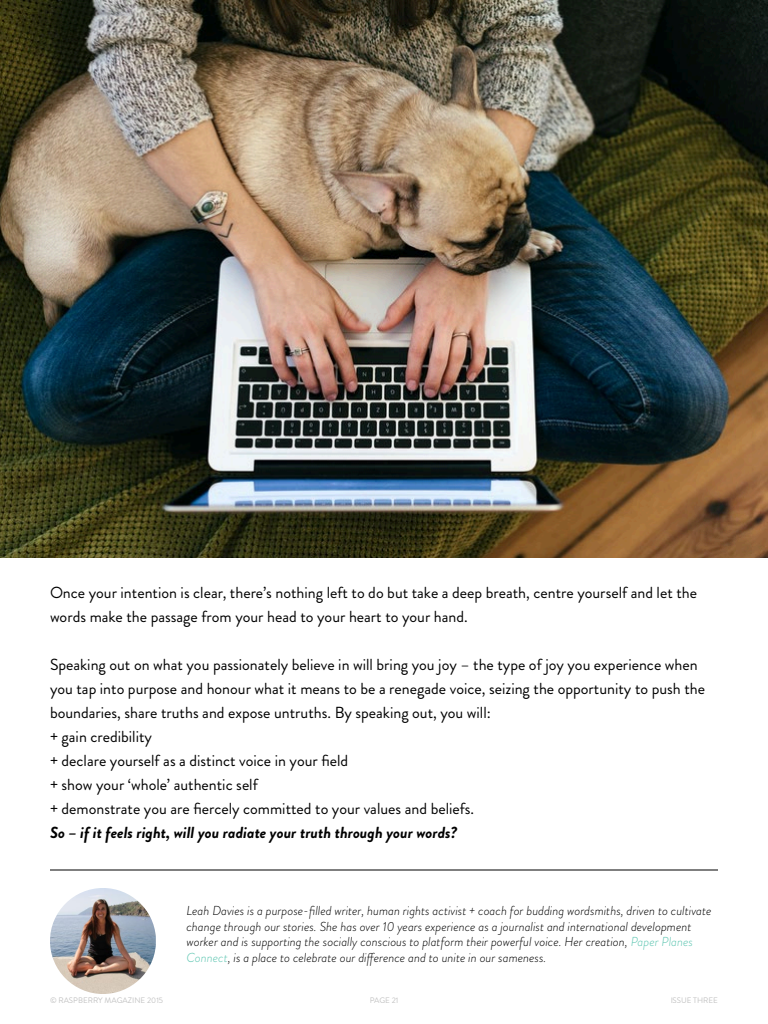
<style>
.page{position:relative;width:768px;height:1024px;background:#fff}
.page>*{position:absolute;margin:0;border:0;box-sizing:border-box;transform-origin:0 0}
.t1{font:16px/24px "Brandon Grotesque";color:#000}
.t2{font:italic 700 16px "Brandon Grotesque";color:#000}
.t3{font:italic 300 13px/15.6px "Brandon Grotesque";color:#000}
.t4{font:8px "Brandon Grotesque";color:#b3b3b3}
.s1{color:#5fc6b2}
</style>
<div class="page">
<img style="left:0;top:0;width:768px;height:558px">
<img style="left:50px;top:888px;width:106px;height:106px;border-radius:52px">
<hr style="left:50px;top:870px;width:668px;height:1px;background:#000">
<p class="t1" style="left:50px;top:581px;width:649px">Once your intention is clear, there’s nothing left to do but take a deep breath, centre yourself and let the words make the passage from your head to your heart to your hand.</p>
<p class="t1" style="left:50px;top:653px;width:657px">Speaking out on what you passionately believe in will bring you joy – the type of joy you experience when you tap into purpose and honour what it means to be a renegade voice, seizing the opportunity to push the boundaries, share truths and expose untruths. By speaking out, you will:<br>+ gain credibility<br>+ declare yourself as a distinct voice in your field<br>+ show your ‘whole’ authentic self<br>+ demonstrate you are fiercely committed to your values and beliefs.</p>
<p class="t2" style="left:50px;top:821px;width:409px">So – if it feels right, will you radiate your truth through your words?</p>
<p class="t3" style="left:186px;top:903px;width:527px">Leah Davies is a purpose-filled writer, human rights activist + coach for budding wordsmiths, driven to cultivate change through our stories. She has over 10 years experience as a journalist and international development worker and is supporting the socially conscious to platform their powerful voice. Her creation, <span class="s1">Paper Planes Connect</span>, is a place to celebrate our difference and to unite in our sameness.</p>
<p class="t4" style="left:50px;top:994px;width:115px">© RASPBERRY MAGAZINE 2015</p>
<p class="t4" style="left:370px;top:994px;width:30px">PAGE 21</p>
<p class="t4" style="left:670px;top:994px;width:49px">ISSUE THREE</p>
</div>
